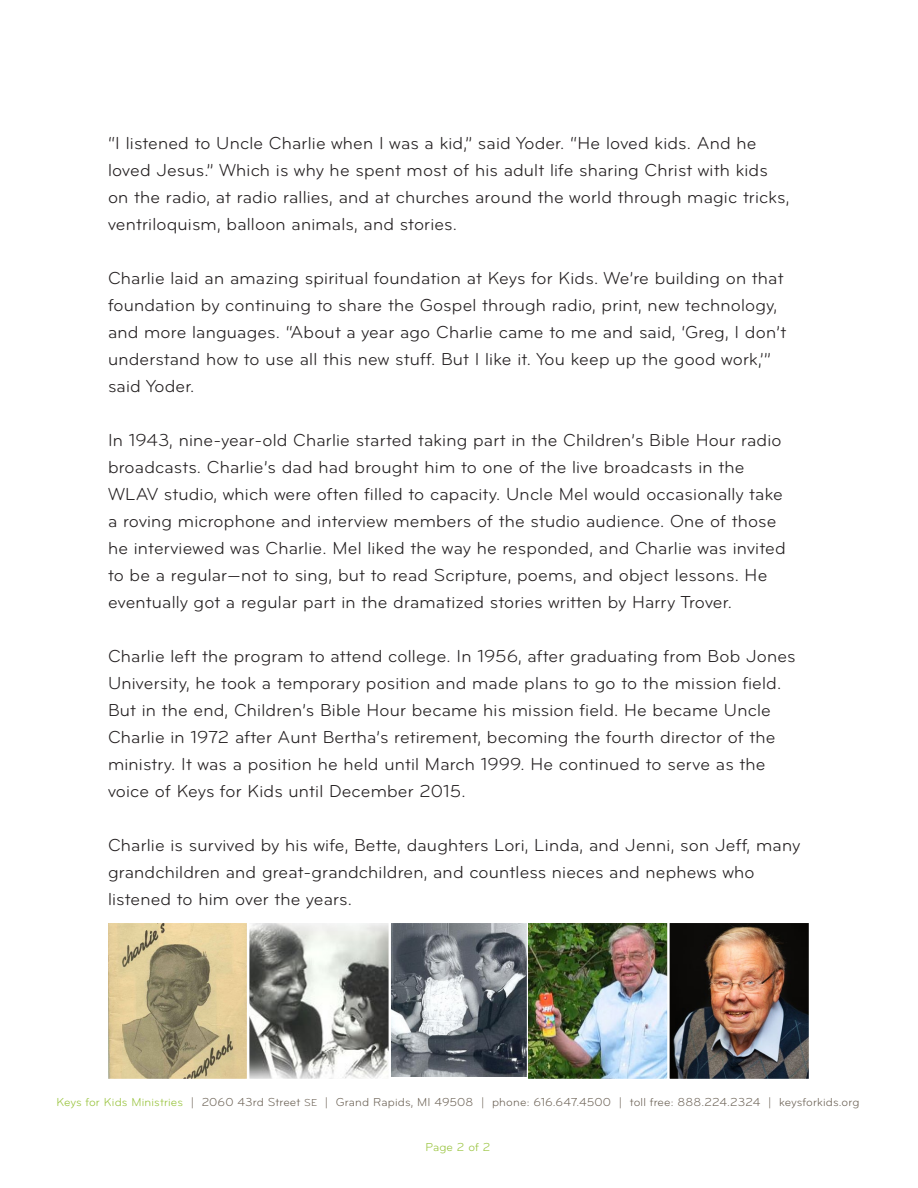
<style>
.page{position:relative;width:918px;height:1188px;background:#fff}
.page>*{position:absolute;margin:0;border:0;box-sizing:border-box;transform-origin:0 0}
.t1{font:18px/27px "Bryant";letter-spacing:.01em;color:#231f20}
.Footer-incidentals{font:12px "Bryant";letter-spacing:.015em;color:#6e6458}
.Footer-incidentals-2{font:12px "Bryant";letter-spacing:.015em;color:#98c33c}
.s1{color:#98c33c}
.s2{font-size:10.5px}
</style>
<div class="page">
<img style="left:108px;top:923px;width:701px;height:156px">
<p class="t1" style="left:108px;top:129px;width:683px">“I listened to Uncle Charlie when I was a kid,” said Yoder. “He loved kids. And he loved Jesus.” Which is why he spent most of his adult life sharing Christ with kids on the radio, at radio rallies, and at churches around the world through magic tricks, ventriloquism, balloon animals, and stories.</p>
<p class="t1" style="left:108px;top:264px;width:680px">Charlie laid an amazing spiritual foundation at Keys for Kids. We’re building on that foundation by continuing to share the Gospel through radio, print, new technology, and more languages. “About a year ago Charlie came to me and said, ‘Greg, I don’t understand how to use all this new stuff. But I like it. You keep up the good work,’” said Yoder.</p>
<p class="t1" style="left:108px;top:426px;width:679px">In 1943, nine-year-old Charlie started taking part in the Children’s Bible Hour radio broadcasts. Charlie’s dad had brought him to one of the live broadcasts in the WLAV studio, which were often filled to capacity. Uncle Mel would occasionally take a roving microphone and interview members of the studio audience. One of those he interviewed was Charlie. Mel liked the way he responded, and Charlie was invited to be a regular—not to sing, but to read Scripture, poems, and object lessons. He eventually got a regular part in the dramatized stories written by Harry Trover.</p>
<p class="t1" style="left:108px;top:642px;width:689px">Charlie left the program to attend college. In 1956, after graduating from Bob Jones University, he took a temporary position and made plans to go to the mission field.<br>But in the end, Children’s Bible Hour became his mission field. He became Uncle Charlie in 1972 after Aunt Bertha’s retirement, becoming the fourth director of the ministry. It was a position he held until March 1999. He continued to serve as the voice of Keys for Kids until December 2015.</p>
<p class="t1" style="left:108px;top:831px;width:694px">Charlie is survived by his wife, Bette, daughters Lori, Linda, and Jenni, son Jeff, many grandchildren and great-grandchildren, and countless nieces and nephews who listened to him over the years.</p>
<p class="Footer-incidentals" style="left:56px;top:1095px;width:805px"><span class="s1">Keys for Kids Ministries</span> | 2060 43rd Street <span class="s2">se</span> | Grand Rapids, MI 49508 | phone: 616.647.4500 | toll free: 888.224.2324 | keysforkids.org</p>
<p class="Footer-incidentals-2" style="left:425px;top:1140px;width:67px">Page 2 of 2</p>
</div>
